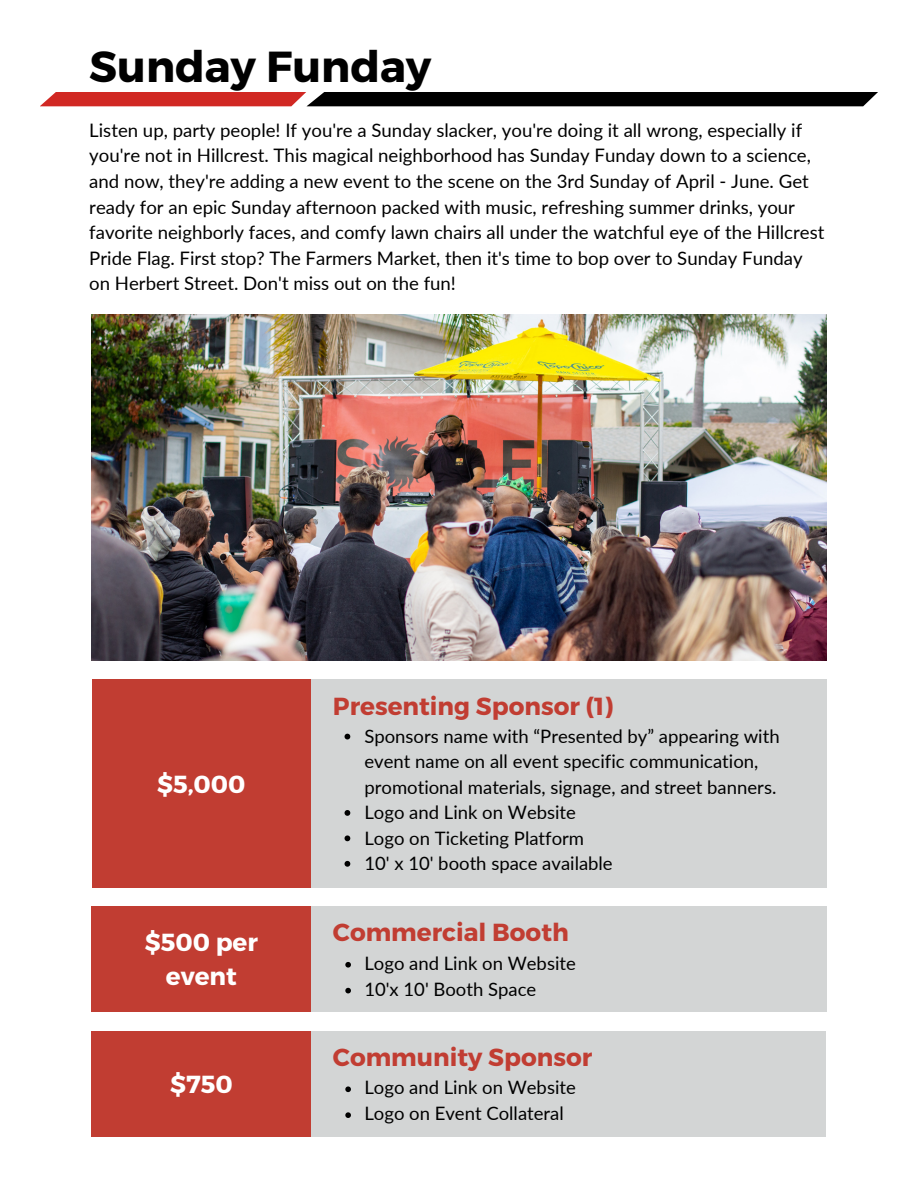
<style>
.page{position:relative;width:918px;height:1188px;background:#fff}
.page>*{position:absolute;margin:0;border:0;box-sizing:border-box;transform-origin:0 0}
.t1{font:700 43.35px "Montserrat";color:#000}
.t2{font:700 24.6px "Montserrat";color:#c13d32}
.t3{font:700 24.6px/33.8px "Montserrat";color:#fff;text-align:center}
.t4{font:18.6px/25.5px "Lato";color:#000}
.t5{font:18.45px/25.5px "Lato";color:#000}
</style>
<div class="page">
<img style="left:92px;top:314px;width:734px;height:347px">
<div style="left:92px;top:680px;width:219px;height:208px;background:#c13d32"></div>
<div style="left:311px;top:680px;width:515px;height:208px;background:#d3d5d5"></div>
<svg style="left:345px;top:734px;width:5px;height:5px"></svg>
<svg style="left:345px;top:810px;width:5px;height:6px"></svg>
<svg style="left:345px;top:835px;width:5px;height:6px"></svg>
<svg style="left:345px;top:861px;width:5px;height:6px"></svg>
<div style="left:92px;top:907px;width:219px;height:105px;background:#c13d32"></div>
<div style="left:311px;top:907px;width:515px;height:105px;background:#d3d5d5"></div>
<svg style="left:345px;top:962px;width:6px;height:6px"></svg>
<svg style="left:345px;top:988px;width:6px;height:5px"></svg>
<div style="left:92px;top:1031px;width:219px;height:106px;background:#c13d32"></div>
<div style="left:311px;top:1031px;width:515px;height:106px;background:#d3d5d5"></div>
<svg style="left:345px;top:1086px;width:6px;height:6px"></svg>
<svg style="left:345px;top:1112px;width:6px;height:6px"></svg>
<svg style="left:40px;top:92px;width:838px;height:14px;background:#481514"></svg>
<h2 class="t1" style="left:89px;top:39px;width:344px">Sunday Funday</h2>
<p class="t4" style="left:89px;top:117px;width:737px">Listen up, party people! If you're a Sunday slacker, you're doing it all wrong, especially if you're not in Hillcrest. This magical neighborhood has Sunday Funday down to a science, and now, they're adding a new event to the scene on the 3rd Sunday of April - June. Get ready for an epic Sunday afternoon packed with music, refreshing summer drinks, your favorite neighborly faces, and comfy lawn chairs all under the watchful eye of the Hillcrest Pride Flag. First stop? The Farmers Market, then it's time to bop over to Sunday Funday on Herbert Street. Don't miss out on the fun!</p>
<p class="t3" style="left:157px;top:766px;width:90px">$5,000</p>
<h2 class="t3" style="left:145px;top:925px;width:115px">$500 per event</h2>
<h2 class="t3" style="left:170px;top:1066px;width:64px">$750</h2>
<h1 class="t2" style="left:333px;top:690px;width:282px">Presenting Sponsor (1)</h1>
<p class="t5" style="left:364px;top:723px;width:417px">Sponsors name with “Presented by” appearing with event name on all event specific communication, promotional materials, signage, and street banners.</p>
<p class="t5" style="left:364px;top:799px;width:213px">Logo and Link on Website</p>
<h2 class="t5" style="left:364px;top:825px;width:221px">Logo on Ticketing Platform</h2>
<h2 class="t5" style="left:364px;top:850px;width:250px">10' x 10' booth space available</h2>
<p class="t2" style="left:333px;top:916px;width:237px">Commercial Booth</p>
<p class="t5" style="left:364px;top:950px;width:213px">Logo and Link on Website</p>
<p class="t5" style="left:364px;top:976px;width:173px">10'x 10' Booth Space</p>
<p class="t2" style="left:333px;top:1041px;width:261px">Community Sponsor</p>
<h2 class="t5" style="left:364px;top:1074px;width:213px">Logo and Link on Website</h2>
<p class="t5" style="left:364px;top:1100px;width:201px">Logo on Event Collateral</p>
</div>
